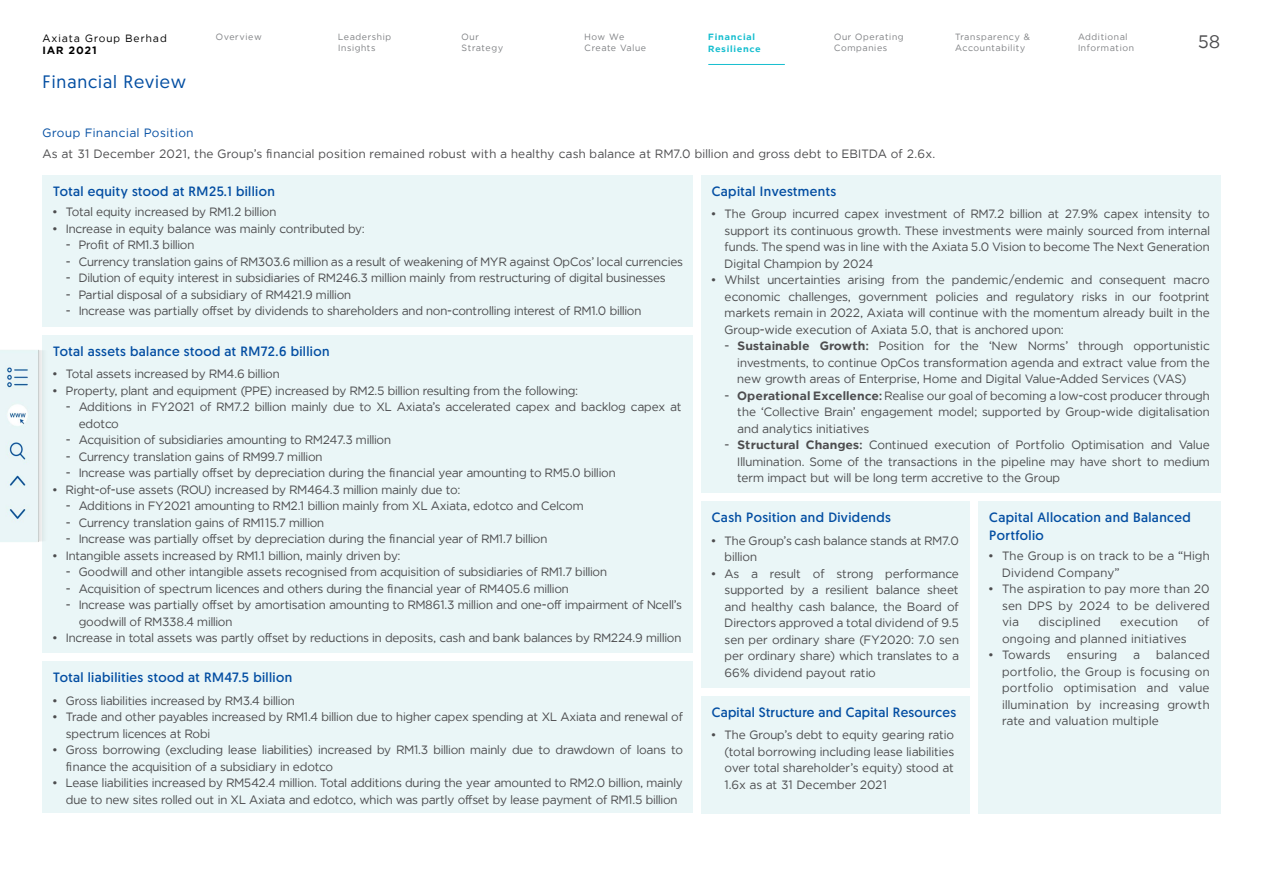
<style>
.page{position:relative;width:1263px;height:893px;background:#fff}
.page>*{position:absolute;margin:0;border:0;box-sizing:border-box;transform-origin:0 0}
.t1{font:18px "Geomanist";letter-spacing:.05em;color:#034ea2}
.t2{font:18px "Axiata";color:#4d4d4f}
.t3{font:13.5px/18px "Geomanist";letter-spacing:.03em;color:#034ea2}
.t4{font:12px/16.5px "Axiata";letter-spacing:-.01em;color:#4d4d4f;text-align:justify}
.t5{font:12px/16.5px "Axiata";letter-spacing:.02em;color:#4d4d4f}
.t6{font:12px "Axiata";letter-spacing:.05em;color:#034ea2}
.t7{font:12px "Axiata";letter-spacing:.015em;color:#4d4d4f}
.t8{font:10.5px "Axiata";letter-spacing:.095em;color:#000}
.t9{font:700 10.5px "Axiata";letter-spacing:.08em;color:#000}
.t10{font:9px/10.5px "Axiata";letter-spacing:.07em;color:#808285}
.t11{font:700 9px/12px "Axiata";letter-spacing:.075em;color:#16becf}
.s1{font-weight:700}
</style>
<div class="page">
<hr style="left:708px;top:64px;width:77px;height:1px;background:#16becf">
<div style="left:43px;top:335px;width:650px;height:318px;background:#eaf6f7"></div>
<div style="left:701px;top:696px;width:269px;height:117px;background:#eaf6f7"></div>
<div style="left:701px;top:501px;width:269px;height:186px;background:#eaf6f7"></div>
<div style="left:978px;top:501px;width:242px;height:312px;background:#eaf6f7"></div>
<div style="left:43px;top:661px;width:650px;height:152px;background:#eaf6f7"></div>
<div style="left:43px;top:175px;width:650px;height:151px;background:#eaf6f7"></div>
<div style="left:701px;top:175px;width:519px;height:318px;background:#eaf6f7"></div>
<img style="left:1px;top:349px;width:42px;height:195px">
<p class="t8" style="left:43px;top:31px;width:126px">Axiata Group Berhad</p>
<p class="t9" style="left:43px;top:43px;width:56px">IAR 2021</p>
<h1 class="t1" style="left:43px;top:70px;width:145px">Financial Review</h1>
<p class="t10" style="left:216px;top:32px;width:47px">Overview</p>
<p class="t10" style="left:338px;top:32px;width:54px">Leadership<br>Insights</p>
<p class="t10" style="left:461px;top:32px;width:43px">Our<br>Strategy</p>
<p class="t10" style="left:585px;top:32px;width:63px">How We<br>Create Value</p>
<p class="t11" style="left:708px;top:31px;width:54px">Financial<br>Resilience</p>
<p class="t10" style="left:834px;top:32px;width:71px">Our Operating<br>Companies</p>
<p class="t10" style="left:955px;top:32px;width:77px">Transparency &amp;<br>Accountability</p>
<p class="t10" style="left:1078px;top:32px;width:57px">Additional<br>Information</p>
<p class="t6" style="left:43px;top:126px;width:152px">Group Financial Position</p>
<p class="t5" style="left:43px;top:145px;width:894px">As at 31 December 2021, the Group’s financial position remained robust with a healthy cash balance at RM7.0 billion and gross debt to EBITDA of 2.6x.</p>
<h1 class="t2" style="left:1198px;top:30px;width:24px">58</h1>
<p class="t3" style="left:53px;top:182px;width:223px">Total equity stood at RM25.1 billion</p>
<p class="t4" style="left:53px;top:203px;width:225px">• Total equity increased by RM1.2 billion</p>
<p class="t4" style="left:53px;top:220px;width:313px">• Increase in equity balance was mainly contributed by:</p>
<p class="t4" style="left:66px;top:236px;width:130px">- Profit of RM1.3 billion</p>
<p class="t4" style="left:66px;top:253px;width:618px">- Currency translation gains of RM303.6 million as a result of weakening of MYR against OpCos’ local currencies</p>
<p class="t4" style="left:66px;top:269px;width:601px">- Dilution of equity interest in subsidiaries of RM246.3 million mainly from restructuring of digital businesses</p>
<p class="t4" style="left:66px;top:286px;width:287px">- Partial disposal of a subsidiary of RM421.9 million</p>
<p class="t4" style="left:66px;top:302px;width:577px">- Increase was partially offset by dividends to shareholders and non-controlling interest of RM1.0 billion</p>
<p class="t3" style="left:53px;top:342px;width:278px">Total assets balance stood at RM72.6 billion</p>
<p class="t4" style="left:53px;top:365px;width:228px">• Total assets increased by RM4.6 billion</p>
<p class="t4" style="left:53px;top:382px;width:526px">• Property, plant and equipment (PPE) increased by RM2.5 billion resulting from the following:</p>
<p class="t4" style="left:79px;top:398px;width:605px;text-indent:-13px">- Additions in FY2021 of RM7.2 billion mainly due to XL Axiata’s accelerated capex and backlog capex at edotco</p>
<p class="t4" style="left:66px;top:431px;width:327px">- Acquisition of subsidiaries amounting to RM247.3 million</p>
<p class="t4" style="left:66px;top:448px;width:258px">- Currency translation gains of RM99.7 million</p>
<p class="t4" style="left:66px;top:464px;width:551px">- Increase was partially offset by depreciation during the financial year amounting to RM5.0 billion</p>
<p class="t4" style="left:53px;top:481px;width:408px">• Right-of-use assets (ROU) increased by RM464.3 million mainly due to:</p>
<p class="t4" style="left:66px;top:497px;width:519px">- Additions in FY2021 amounting to RM2.1 billion mainly from XL Axiata, edotco and Celcom</p>
<p class="t4" style="left:66px;top:514px;width:260px">- Currency translation gains of RM115.7 million</p>
<p class="t4" style="left:66px;top:530px;width:483px">- Increase was partially offset by depreciation during the financial year of RM1.7 billion</p>
<p class="t4" style="left:53px;top:547px;width:349px">• Intangible assets increased by RM1.1 billion, mainly driven by:</p>
<p class="t4" style="left:66px;top:563px;width:543px">- Goodwill and other intangible assets recognised from acquisition of subsidiaries of RM1.7 billion</p>
<p class="t4" style="left:66px;top:580px;width:504px">- Acquisition of spectrum licences and others during the financial year of RM405.6 million</p>
<p class="t4" style="left:79px;top:596px;width:605px;text-indent:-13px">- Increase was partially offset by amortisation amounting to RM861.3 million and one-off impairment of Ncell’s goodwill of RM338.4 million</p>
<p class="t4" style="left:53px;top:629px;width:630px">• Increase in total assets was partly offset by reductions in deposits, cash and bank balances by RM224.9 million</p>
<p class="t3" style="left:53px;top:668px;width:241px">Total liabilities stood at RM47.5 billion</p>
<p class="t4" style="left:53px;top:692px;width:243px">• Gross liabilities increased by RM3.4 billion</p>
<p class="t4" style="left:66px;top:708px;width:619px;text-indent:-13px">• Trade and other payables increased by RM1.4 billion due to higher capex spending at XL Axiata and renewal of spectrum licences at Robi</p>
<p class="t4" style="left:66px;top:741px;width:619px;text-indent:-13px">• Gross borrowing (excluding lease liabilities) increased by RM1.3 billion mainly due to drawdown of loans to finance the acquisition of a subsidiary in edotco</p>
<p class="t4" style="left:53px;top:774px;width:631px;text-align:center">• Lease liabilities increased by RM542.4 million. Total additions during the year amounted to RM2.0 billion, mainly due to new sites rolled out in XL Axiata and edotco, which was partly offset by lease payment of RM1.5 billion</p>
<p class="t3" style="left:712px;top:182px;width:126px">Capital Investments</p>
<p class="t4" style="left:724px;top:205px;width:487px;text-indent:-13px">• The Group incurred capex investment of RM7.2 billion at 27.9% capex intensity to support its continuous growth. These investments were mainly sourced from internal funds. The spend was in line with the Axiata 5.0 Vision to become The Next Generation Digital Champion by 2024</p>
<p class="t4" style="left:724px;top:271px;width:487px;text-indent:-13px">• Whilst uncertainties arising from the pandemic/endemic and consequent macro economic challenges, government policies and regulatory risks in our footprint markets remain in 2022, Axiata will continue with the momentum already built in the Group-wide execution of Axiata 5.0, that is anchored upon:</p>
<p class="t4" style="left:737px;top:337px;width:474px;text-indent:-13px">- <span class="s1">Sustainable Growth:</span> Position for the ‘New Norms’ through opportunistic investments, to continue OpCos transformation agenda and extract value from the new growth areas of Enterprise, Home and Digital Value-Added Services (VAS)</p>
<p class="t4" style="left:737px;top:387px;width:474px;text-indent:-13px">- <span class="s1">Operational Excellence:</span> Realise our goal of becoming a low-cost producer through the ‘Collective Brain’ engagement model; supported by Group-wide digitalisation and analytics initiatives</p>
<p class="t4" style="left:737px;top:436px;width:474px;text-indent:-13px">- <span class="s1">Structural Changes:</span> Continued execution of Portfolio Optimisation and Value Illumination. Some of the transactions in the pipeline may have short to medium term impact but will be long term accretive to the Group</p>
<p class="t3" style="left:712px;top:508px;width:181px">Cash Position and Dividends</p>
<p class="t4" style="left:725px;top:532px;width:236px;text-indent:-13px">• The Group’s cash balance stands at RM7.0 billion</p>
<p class="t4" style="left:725px;top:565px;width:236px;text-indent:-13px">• As a result of strong performance supported by a resilient balance sheet and healthy cash balance, the Board of Directors approved a total dividend of 9.5 sen per ordinary share (FY2020: 7.0 sen per ordinary share) which translates to a 66% dividend payout ratio</p>
<p class="t3" style="left:712px;top:703px;width:246px">Capital Structure and Capital Resources</p>
<p class="t4" style="left:724px;top:726px;width:231px;text-indent:-13px">• The Group’s debt to equity gearing ratio (total borrowing including lease liabilities over total shareholder’s equity) stood at 1.6x as at 31 December 2021</p>
<p class="t3" style="left:989px;top:508px;width:203px">Capital Allocation and Balanced<br>Portfolio</p>
<p class="t5" style="left:1002px;top:547px;width:209px;text-indent:-13px">• The Group is on track to be a “High<br>Dividend Company”</p>
<p class="t4" style="left:1002px;top:580px;width:209px;text-indent:-13px">• The aspiration to pay more than 20 sen DPS by 2024 to be delivered via</p>
<p class="t5" style="left:1038px;top:613px;width:64px">disciplined</p>
<p class="t7" style="left:1120px;top:615px;width:60px">execution</p>
<p class="t4" style="left:1197px;top:613px;width:14px">of</p>
<p class="t5" style="left:1002px;top:630px;width:186px">ongoing and planned initiatives</p>
<p class="t4" style="left:989px;top:646px;width:63px">• Towards</p>
<p class="t5" style="left:1067px;top:646px;width:52px">ensuring</p>
<p class="t4" style="left:1133px;top:646px;width:8px">a</p>
<p class="t4" style="left:1002px;top:646px;width:209px;text-indent:154px">balanced portfolio, the Group is focusing on portfolio optimisation and value illumination by increasing growth rate and valuation multiple</p>
</div>
